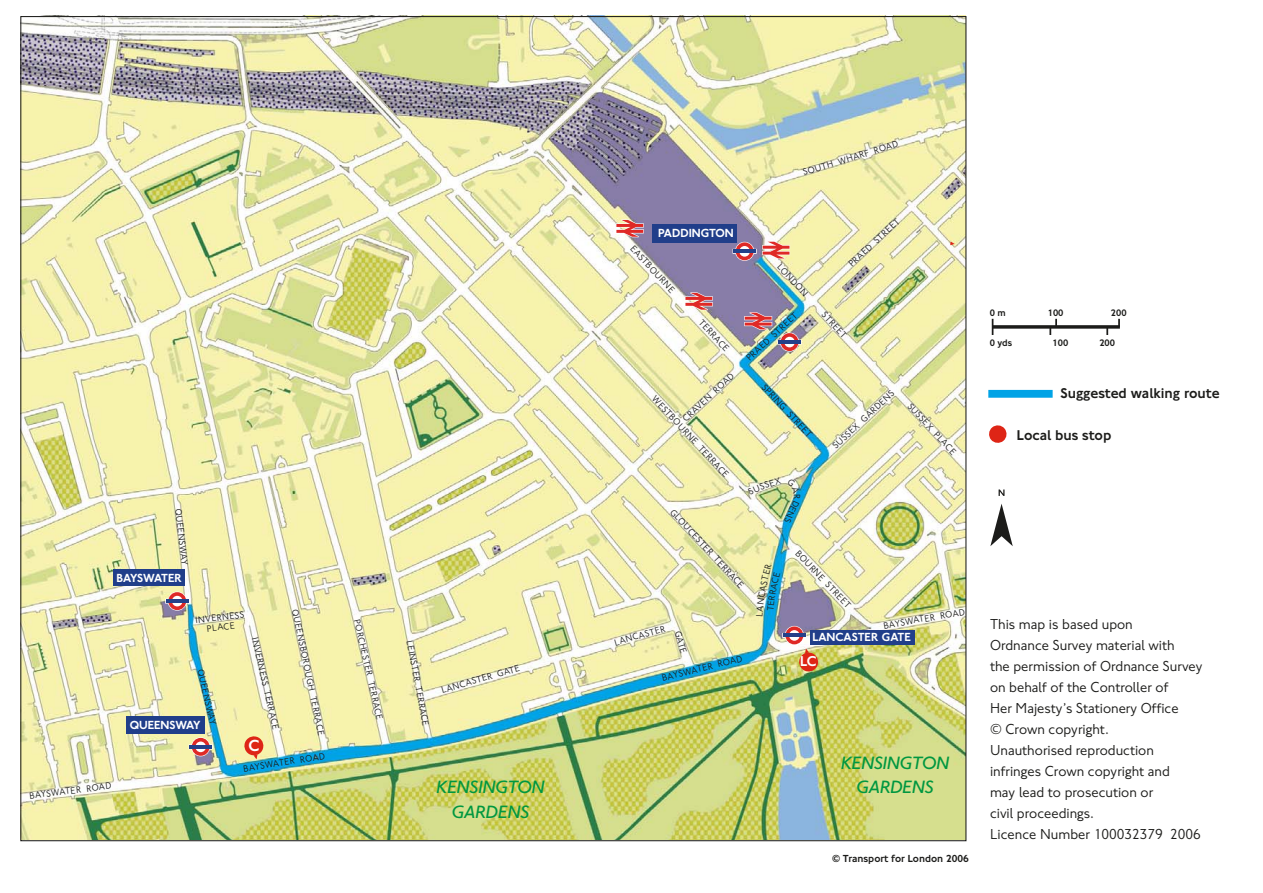
<style>
.page{position:relative;width:1263px;height:893px;background:#fff}
.page>*{position:absolute;margin:0;border:0;box-sizing:border-box;transform-origin:0 0}
.t1{font:italic 300 18.45px "NJTFL";color:#009740}
.t2{font:500 16.65px "NJTFL";color:#fff}
.t3{font:15px/21px "NJTFL";color:#1c1c1a}
.t4{font:500 14.85px "NJTFL";color:#fff}
.t5{font:500 14.7px "NJTFL";color:#1c1c1a}
.t6{font:500 12.15px "NJTFL";color:#fff}
.t7{font:500 10.65px "NJTFL";color:#1c1c1a}
.t8{font:500 9.75px "NJTFL";color:#1c1c1a}
.t9{font:9.6px/9.6px "NJTFL";color:#1c1c1a;text-align:center}
</style>
<div class="page">
<img style="left:22px;top:18px;width:942px;height:821px">
<div style="left:114px;top:569px;width:71px;height:17px;background:#203e8a"></div>
<div style="left:126px;top:716px;width:79px;height:18px;background:#203e8a"></div>
<div style="left:810px;top:630px;width:104px;height:15px;background:#203e8a"></div>
<div style="left:652px;top:225px;width:85px;height:18px;background:#203e8a"></div>
<svg style="left:165px;top:592px;width:24px;height:19px"></svg>
<hr style="left:166px;top:599px;width:23px;height:4px;background:#244089">
<svg style="left:189px;top:737px;width:24px;height:19px"></svg>
<hr style="left:189px;top:745px;width:23px;height:4px;background:#244089">
<svg style="left:616px;top:219px;width:28px;height:18px"></svg>
<svg style="left:685px;top:292px;width:28px;height:18px"></svg>
<svg style="left:732px;top:241px;width:58px;height:20px"></svg>
<img style="left:744px;top:312px;width:58px;height:40px">
<svg style="left:990px;top:504px;width:23px;height:42px"></svg>
<svg style="left:998px;top:489px;width:6px;height:7px"></svg>
<div style="left:988px;top:390px;width:65px;height:8px;background:#00a3e6"></div>
<svg style="left:989px;top:425px;width:18px;height:18px"></svg>
<svg style="left:950px;top:242px;width:5px;height:3px"></svg>
<svg style="left:782px;top:626px;width:37px;height:47px"></svg>
<svg style="left:243px;top:735px;width:22px;height:24px"></svg>
<svg style="left:993px;top:325px;width:127px;height:4px"></svg>
<svg style="left:1049px;top:319px;width:8px;height:16px"></svg>
<svg style="left:992px;top:319px;width:1px;height:16px"></svg>
<svg style="left:1106px;top:327px;width:2px;height:8px"></svg>
<svg style="left:1118px;top:319px;width:2px;height:8px"></svg>
<svg style="left:756px;top:564px;width:24px;height:52px"></svg>
<img style="left:748px;top:477px;width:52px;height:46px">
<svg style="left:675px;top:630px;width:12px;height:23px"></svg>
<p class="t9" style="left:182px;top:508px;width:59px;rotate:83deg">Q U NEE WS A Y</p>
<p class="t6" style="left:117px;top:573px;width:67px">BAYSWATER</p>
<p class="t9" style="left:195px;top:616px;width:51px;rotate:-7deg">INVERNESS<br>PLACE</p>
<p class="t9" style="left:204px;top:668px;width:59px;rotate:77deg">Q U NEE WS A Y</p>
<p class="t6" style="left:130px;top:720px;width:72px">QUEENSWAY</p>
<p class="t9" style="left:259px;top:636px;width:51px;rotate:77deg">I N V NRE SSE</p>
<p class="t9" style="left:271px;top:690px;width:41px;rotate:77deg">ARRET C E</p>
<p class="t9" style="left:299px;top:608px;width:85px;rotate:78deg">Q U NEE OBS OR U G H</p>
<p class="t9" style="left:317px;top:695px;width:41px;rotate:78deg">ARRET C E</p>
<p class="t9" style="left:86px;top:785px;width:27px;rotate:-7deg">ROAD</p>
<p class="t9" style="left:29px;top:792px;width:54px;rotate:-7deg">BAYSWATER</p>
<h2 class="t2" style="left:248px;top:739px;width:12px">C</h2>
<p class="t9" style="left:243px;top:765px;width:84px;rotate:-9deg">BAYSWATER ROAD</p>
<p class="t9" style="left:361px;top:619px;width:59px;rotate:77deg">OP CR H RETSE</p>
<p class="t9" style="left:375px;top:680px;width:41px;rotate:77deg">ARRET C E</p>
<p class="t9" style="left:413px;top:640px;width:43px;rotate:79deg">EL I N RETS</p>
<p class="t9" style="left:422px;top:686px;width:41px;rotate:79deg">ARRET C E</p>
<p class="t9" style="left:496px;top:670px;width:25px;rotate:-16deg">GATE</p>
<p class="t9" style="left:440px;top:686px;width:54px;rotate:-16deg">LANCASTER</p>
<p class="t9" style="left:873px;top:147px;width:26px;rotate:-17deg">ROAD</p>
<p class="t9" style="left:802px;top:168px;width:70px;rotate:-17deg">SOUTH WHARF</p>
<p class="t6" style="left:658px;top:228px;width:77px">PADDINGTON</p>
<p class="t9" style="left:635px;top:244px;width:62px;rotate:47deg">AE OBTS U NR E</p>
<p class="t9" style="left:703px;top:318px;width:41px;rotate:47deg">ARRET C E</p>
<p class="t9" style="left:712px;top:388px;width:27px;rotate:-43deg">ROAD</p>
<p class="t9" style="left:681px;top:417px;width:37px;rotate:-43deg">C VAR NE</p>
<p class="t9" style="left:703px;top:444px;width:41px;rotate:47deg">ARRET C E</p>
<p class="t9" style="left:657px;top:394px;width:64px;rotate:47deg">W OBTSE U NR E</p>
<p class="t9" style="left:782px;top:263px;width:42px;rotate:47deg">LONDON</p>
<p class="t9" style="left:770px;top:333px;width:34px;rotate:-43deg">TEERTS</p>
<p class="t9" style="left:745px;top:356px;width:30px;rotate:-43deg">ARP DE</p>
<p class="t9" style="left:872px;top:239px;width:34px;rotate:-43deg">TEERTS</p>
<p class="t9" style="left:847px;top:262px;width:30px;rotate:-43deg">ARP DE</p>
<p class="t9" style="left:826px;top:310px;width:34px;rotate:47deg">TEERTS</p>
<p class="t9" style="left:766px;top:383px;width:33px;rotate:47deg">RPS ING</p>
<p class="t9" style="left:792px;top:410px;width:34px;rotate:47deg">TEERTS</p>
<p class="t9" style="left:859px;top:418px;width:44px;rotate:-43deg">G A DR NE S</p>
<p class="t9" style="left:831px;top:444px;width:35px;rotate:-43deg">S U XESS</p>
<p class="t9" style="left:938px;top:430px;width:30px;rotate:47deg">ALP C E</p>
<p class="t9" style="left:912px;top:402px;width:35px;rotate:47deg">US XESS</p>
<p class="t9" style="left:675px;top:508px;width:60px;rotate:47deg">G L O U C RETSE</p>
<p class="t9" style="left:718px;top:555px;width:41px;rotate:47deg">ARRET C E</p>
<p class="t9" style="left:613px;top:639px;width:54px;rotate:-16deg">LANCASTER</p>
<p class="t9" style="left:661px;top:674px;width:84px;rotate:-14deg">BAYSWATER ROAD</p>
<p class="t9" style="left:800px;top:549px;width:39px;rotate:46deg">OB U NR E</p>
<p class="t9" style="left:830px;top:580px;width:34px;rotate:46deg">TEERTS</p>
<p class="t9" style="left:883px;top:622px;width:84px;rotate:-10deg">BAYSWATER ROAD</p>
<p class="t6" style="left:812px;top:632px;width:100px">LANCASTER GATE</p>
<h3 class="t4" style="left:800px;top:656px;width:18px">LC</h3>
<h1 class="t1" style="left:841px;top:756px;width:110px">KENSINGTON</h1>
<h1 class="t1" style="left:437px;top:781px;width:110px">KENSINGTON</h1>
<h1 class="t1" style="left:856px;top:781px;width:79px">GARDENS</h1>
<h1 class="t1" style="left:452px;top:805px;width:79px">GARDENS</h1>
<p class="t7" style="left:832px;top:855px;width:138px">© Transport for London 2006</p>
<p class="t8" style="left:990px;top:309px;width:18px">0 m</p>
<p class="t8" style="left:1048px;top:309px;width:17px">100</p>
<p class="t8" style="left:990px;top:339px;width:24px">0 yds</p>
<p class="t8" style="left:1053px;top:339px;width:17px">100</p>
<p class="t8" style="left:1099px;top:339px;width:17px">200</p>
<p class="t8" style="left:1111px;top:309px;width:17px">200</p>
<h3 class="t5" style="left:1060px;top:388px;width:161px">Suggested walking route</h3>
<h3 class="t5" style="left:1017px;top:429px;width:96px">Local bus stop</h3>
<p class="t3" style="left:990px;top:614px;width:214px">This map is based upon<br>Ordnance Survey material with<br>the permission of Ordnance Survey on behalf of the Controller of<br>Her Majesty’s Stationery Office<br>© Crown copyright.<br>Unauthorised reproduction infringes Crown copyright and<br>may lead to prosecution or<br>civil proceedings.<br>Licence Number 100032379 2006</p>
</div>
